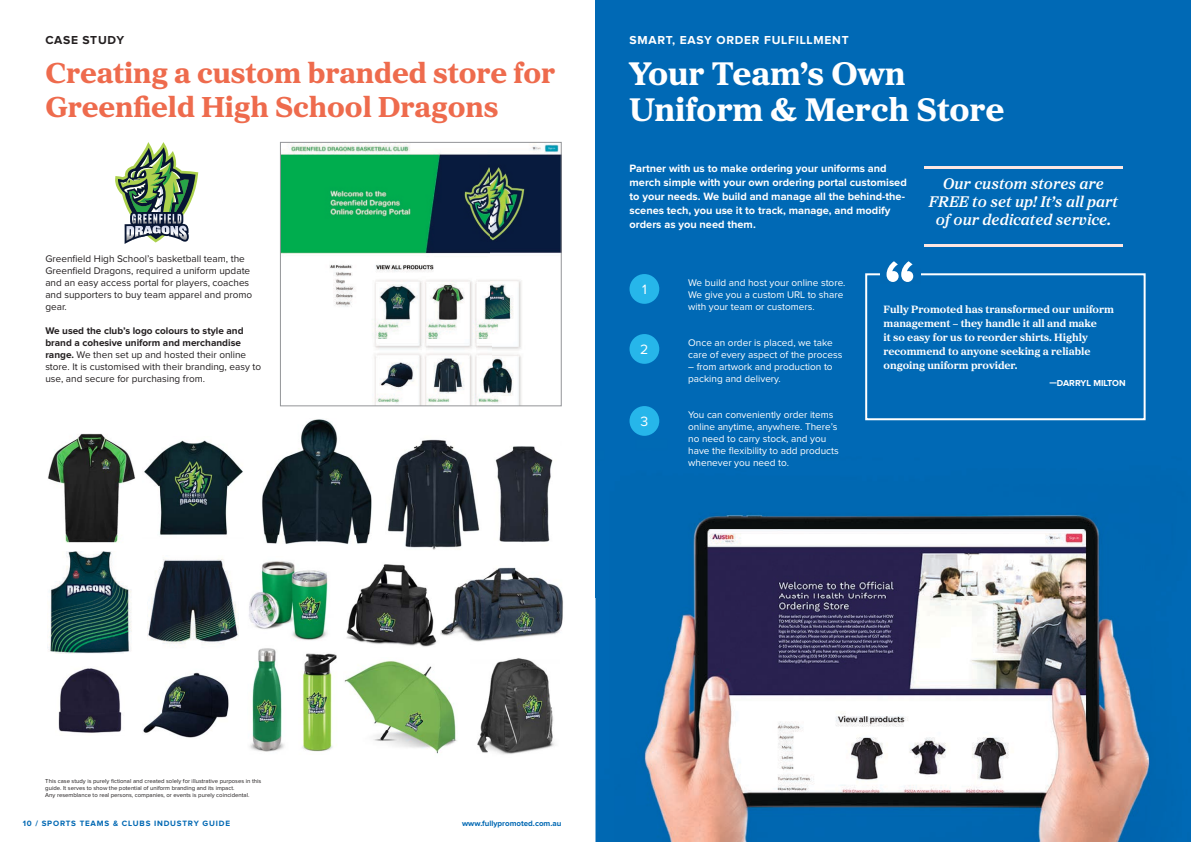
<style>
.page{position:relative;width:1191px;height:842px;background:#fff}
.page>*{position:absolute;margin:0;border:0;box-sizing:border-box;transform-origin:0 0}
.t1{font:700 72px "Proxima Nova";color:#fff}
.t2{font:34px/36px "Proxima Sera Extrabld";color:#fff}
.t3{font:30px/34px "Proxima Sera Extrabld";color:#ee6b4d}
.t4{font:italic 600 16px/18px "Proxima Sera";color:#fff;text-align:center}
.t5{font:14px "Proxima Nova";color:#fff}
.t6{font:700 12px "Proxima Nova";letter-spacing:.06em;color:#fff}
.t7{font:700 12px "Proxima Nova";letter-spacing:.055em;color:#231f20}
.t8{font:700 11px/14px "Proxima Nova";color:#fff}
.t9{font:700 11px/14px "Proxima Sera";color:#fff}
.t10{font:10px/12px "Proxima Nova";color:#231f20}
.t11{font:10px/12px "Proxima Nova";color:#fff}
.t12{font:700 9px "Proxima Nova";color:#fff}
.t13{font:700 8px "Proxima Nova";letter-spacing:.09em;color:#0168b3}
.t14{font:700 8px "Proxima Nova";color:#0168b3}
.t15{font:6px/7.2px "Proxima Nova";color:#231f20}
.s1{font-weight:700}
</style>
<div class="page">
<img style="left:282px;top:144px;width:277px;height:260px">
<div style="left:280px;top:142px;width:281px;height:264px;border:1px solid #939598"></div>
<img style="left:595px;top:0;width:596px;height:842px">
<svg style="left:1161px;top:821px;width:7px;height:5px"></svg>
<div style="left:865px;top:273px;width:280px;height:147px;border:2px solid #fff"></div>
<div style="left:880px;top:268px;width:40px;height:16px;background:#0168b3"></div>
<hr style="left:924px;top:244px;width:198px;height:3px;background:#fde7e2">
<hr style="left:924px;top:166px;width:198px;height:3px;background:#fde7e2">
<div style="left:629px;top:274px;width:30px;height:30px;background:#26b6ea;border-radius:50%"></div>
<div style="left:629px;top:334px;width:30px;height:30px;background:#26b6ea;border-radius:50%"></div>
<div style="left:629px;top:406px;width:30px;height:30px;background:#26b6ea;border-radius:50%"></div>
<img style="left:48px;top:433px;width:87px;height:110px">
<img style="left:143px;top:672px;width:86px;height:66px">
<img style="left:441px;top:567px;width:122px;height:75px">
<img style="left:47px;top:551px;width:85px;height:103px">
<img style="left:477px;top:658px;width:78px;height:97px">
<img style="left:58px;top:668px;width:64px;height:65px">
<img style="left:250px;top:648px;width:35px;height:104px">
<img style="left:249px;top:561px;width:79px;height:79px">
<img style="left:302px;top:653px;width:35px;height:99px">
<svg style="left:115px;top:142px;width:83px;height:102px"></svg>
<img style="left:388px;top:439px;width:92px;height:111px">
<img style="left:344px;top:660px;width:113px;height:94px">
<img style="left:346px;top:564px;width:91px;height:83px">
<img style="left:147px;top:558px;width:91px;height:86px">
<img style="left:262px;top:419px;width:110px;height:125px">
<img style="left:144px;top:440px;width:99px;height:95px">
<img style="left:495px;top:446px;width:58px;height:96px">
<p class="t7" style="left:45px;top:34px;width:80px">CASE STUDY</p>
<h3 class="t3" style="left:45px;top:55px;width:511px">Creating a custom branded store for<br>Greenfield High School Dragons</h3>
<p class="t10" style="left:45px;top:253px;width:208px">Greenfield High School’s basketball team, the Greenfield Dragons, required a uniform update and an easy access portal for players, coaches and supporters to buy team apparel and promo gear.</p>
<p class="t10" style="left:45px;top:325px;width:217px"><span class="s1">We used the club’s logo colours to style and brand a cohesive uniform and merchandise range.</span> We then set up and hosted their online store. It is customised with their branding, easy to use, and secure for purchasing from.</p>
<p class="t6" style="left:629px;top:34px;width:221px">SMART, EASY ORDER FULFILLMENT</p>
<h2 class="t2" style="left:629px;top:55px;width:376px">Your Team’s Own<br>Uniform &amp; Merch Store</h2>
<p class="t8" style="left:629px;top:161px;width:279px">Partner with us to make ordering your uniforms and merch simple with your own ordering portal customised to your needs. We build and manage all the behind-the&shy;scenes tech, you use it to track, manage, and modify orders as you need them.</p>
<h3 class="t4" style="left:928px;top:174px;width:191px">Our custom stores are<br>FREE to set up! It’s all part of our dedicated service.</h3>
<h3 class="t5" style="left:642px;top:283px;width:6px">1</h3>
<h3 class="t5" style="left:640px;top:343px;width:10px">2</h3>
<h3 class="t5" style="left:640px;top:415px;width:9px">3</h3>
<p class="t11" style="left:688px;top:277px;width:159px">We build and host your online store.<br>We give you a custom URL to share with your team or customers.</p>
<p class="t11" style="left:688px;top:337px;width:156px">Once an order is placed, we take care of every aspect of the process</p>
<p class="t11" style="left:688px;top:361px;width:146px">– from artwork and production to packing and delivery.</p>
<p class="t11" style="left:688px;top:409px;width:152px">You can conveniently order items online anytime, anywhere. There’s no need to carry stock, and you have the flexibility to add products whenever you need to.</p>
<h1 class="t1" style="left:883px;top:253px;width:35px">“</h1>
<p class="t9" style="left:883px;top:301px;width:232px">Fully Promoted has transformed our uniform management – they handle it all and make<br>it so easy for us to reorder shirts. Highly recommend to anyone seeking a reliable ongoing uniform provider.</p>
<p class="t12" style="left:1049px;top:379px;width:78px">—DARRYL MILTON</p>
<p class="t15" style="left:45px;top:777px;width:217px">This case study is purely fictional and created solely for illustrative purposes in this guide. It serves to show the potential of uniform branding and its impact.<br>Any resemblance to real persons, companies, or events is purely coincidental.</p>
<p class="t13" style="left:23px;top:820px;width:209px">10 / SPORTS TEAMS &amp; CLUBS INDUSTRY GUIDE</p>
<p class="t14" style="left:462px;top:820px;width:101px">www.fullypromoted.com.au</p>
</div>
